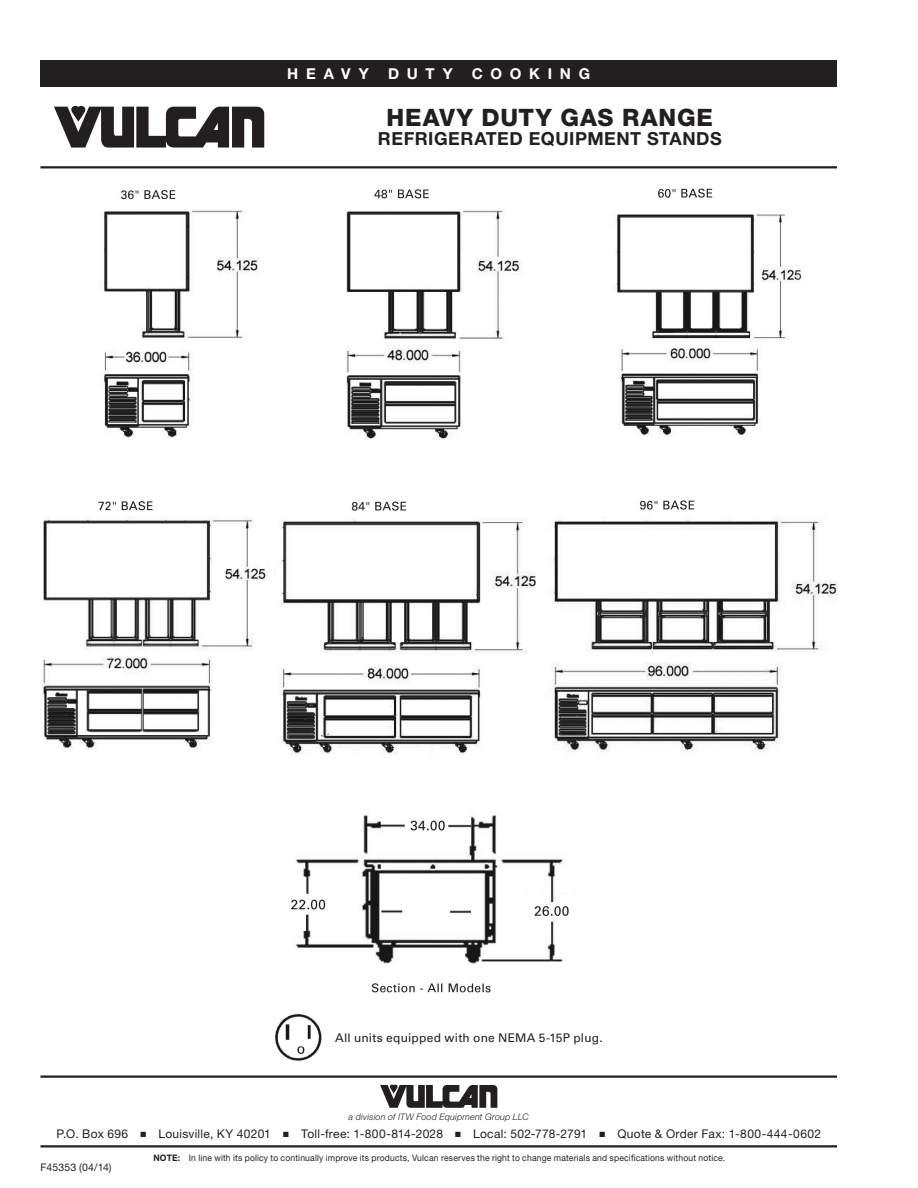
<style>
.page{position:relative;width:918px;height:1188px;background:#fff}
.page>*{position:absolute;margin:0;border:0;box-sizing:border-box;transform-origin:0 0}
.t1{font:800 24px "Helvetica Neue LT Std";letter-spacing:.035em;color:#231f20}
.Title_Sub_1{font:700 18px "Helvetica Neue LT Std";letter-spacing:.03em;color:#231f20}
.t2{font:700 15px "Helvetica Neue LT Std";letter-spacing:.51em;color:#fff}
.mstrPg_Address{font:12px "Helvetica Neue LT Std";letter-spacing:.025em;color:#231f20}
.t3{font:12px "Univers LT Std";letter-spacing:.02em;color:#231f20}
.t4{font:10.5px "Helvetica Neue LT Std";letter-spacing:.02em;color:#231f20}
.t5{font:9px "Helvetica Neue LT Std";letter-spacing:.02em;color:#231f20;scale:.95 1}
.mstrPg_divITW{font:italic 300 9px "Helvetica Neue LT Std";letter-spacing:.02em;color:#231f20}
.s1{font-weight:700}
</style>
<div class="page">
<hr style="left:40px;top:1076px;width:797px;height:2px;background:#231f20">
<svg style="left:380px;top:1085px;width:117px;height:23px"></svg>
<hr style="left:40px;top:1145px;width:797px;height:3px;background:#231f20">
<div style="left:40px;top:60px;width:797px;height:27px;background:#231f20"></div>
<svg style="left:54px;top:106px;width:210px;height:42px"></svg>
<hr style="left:40px;top:166px;width:797px;height:2px;background:#231f20">
<img style="left:275px;top:1014px;width:47px;height:47px">
<img style="left:42px;top:188px;width:796px;height:805px">
<h3 class="t2" style="left:287px;top:64px;width:83px">HEAVY</h3>
<h3 class="t2" style="left:388px;top:64px;width:66px">DUTY</h3>
<h3 class="t2" style="left:472px;top:64px;width:120px">COOKING</h3>
<p class="t1" style="left:387px;top:103px;width:328px">HEAVY DUTY GAS RANGE</p>
<p class="Title_Sub_1" style="left:378px;top:128px;width:345px">REFRIGERATED EQUIPMENT STANDS</p>
<p class="t3" style="left:335px;top:1030px;width:269px">All units equipped with one NEMA 5-15P plug.</p>
<p class="mstrPg_divITW" style="left:349px;top:1111px;width:182px">a division of ITW Food Equipment Group LLC</p>
<p class="mstrPg_Address" style="left:56px;top:1127px;width:766px">P.O. Box 696 ■ Louisville, KY 40201 ■ Toll-free: 1-800-814-2028 ■ Local: 502-778-2791 ■ Quote &amp; Order Fax: 1-800-444-0602</p>
<p class="t4" style="left:40px;top:1161px;width:73px">F45353 (04/14)</p>
<p class="t5" style="left:153px;top:1152px;width:604px"><span class="s1">NOTE:</span> In line with its policy to continually improve its products, Vulcan reserves the right to change materials and specifications without notice.</p>
</div>
